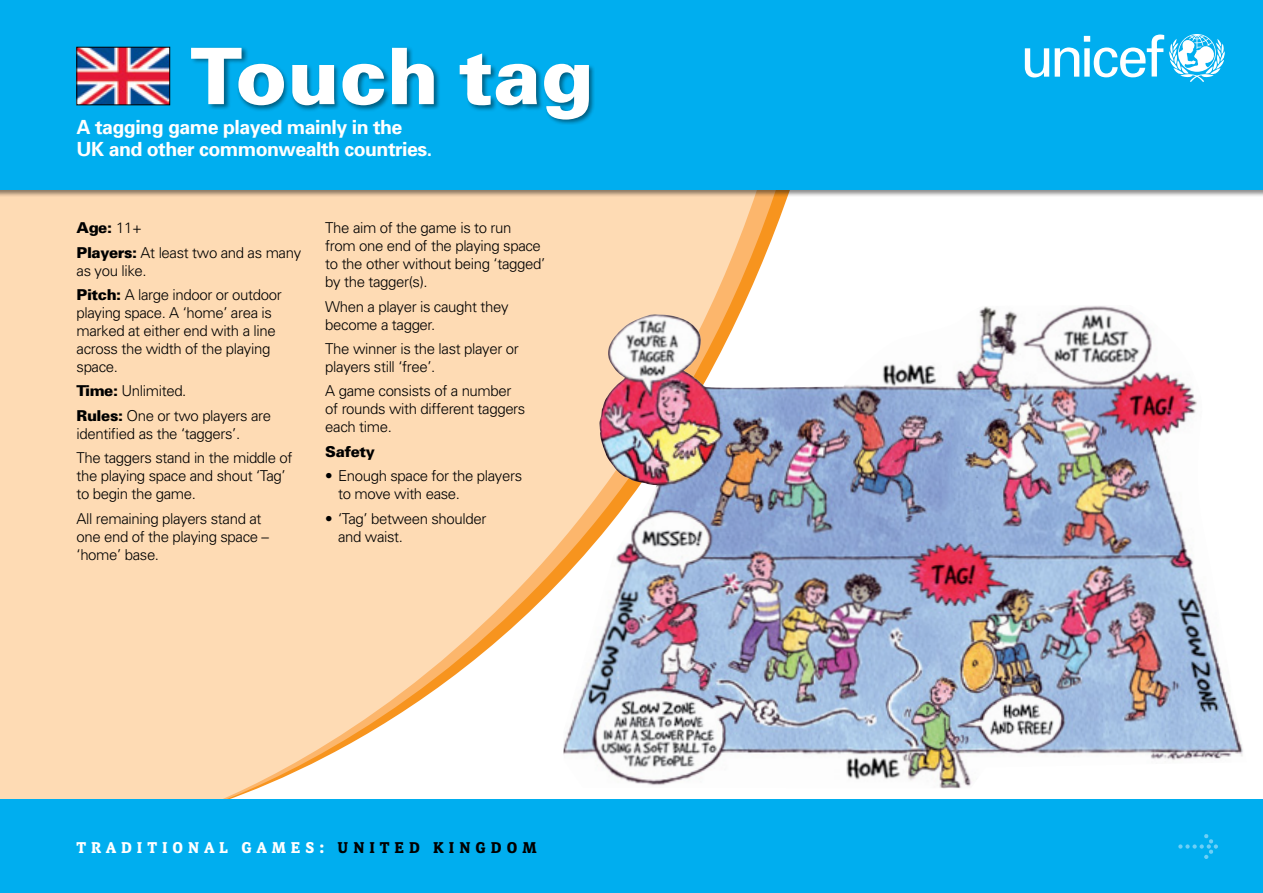
<style>
.page{position:relative;width:1263px;height:893px;background:#fff}
.page>*{position:absolute;margin:0;border:0;box-sizing:border-box;transform-origin:0 0}
.Main_Headline{font:900 78px "Univers";color:#fff}
.Description{font:700 19.5px/22.5px "Univers";letter-spacing:-.025em;color:#fff}
.Description-2{font:700 16.5px "Directa Serif";letter-spacing:.3em;color:#fff}
.body_copy{font:300 15px/18px "Univers";letter-spacing:-.025em;color:#000}
.new_bullets{font:300 15px/18px "Univers";letter-spacing:-.025em;color:#000}
.t1{font:900 15px "Univers";letter-spacing:-.025em;color:#000}
.s1{font-weight:300}
.s2{font-weight:900}
.s3{color:#000}
</style>
<div class="page">
<svg style="left:212px;top:196px;width:576px;height:603px;background:#fddeba"></svg>
<div style="left:0;top:0;width:212px;height:852px;background:#fedbb4"></div>
<div style="left:0;top:799px;width:1263px;height:94px;background:#00aeef"></div>
<div style="left:0;top:0;width:1263px;height:196px;background:#000;opacity:.45"></div>
<div style="left:0;top:0;width:1263px;height:190px;background:#00aeef"></div>
<img style="left:563px;top:305px;width:680px;height:483px">
<svg style="left:1178px;top:834px;width:40px;height:25px"></svg>
<svg style="left:1025px;top:48px;width:24px;height:29px"></svg>
<svg style="left:1055px;top:34px;width:170px;height:48px"></svg>
<div style="left:191px;top:47px;width:403px;height:78px;background:#000;opacity:.45"></div>
<img style="left:79px;top:49px;width:89px;height:54px">
<div style="left:77px;top:47px;width:93px;height:58px;border:1px solid #000"></div>
<p class="Main_Headline" style="left:190px;top:28px;width:404px">Touch tag</p>
<p class="Description" style="left:77px;top:115px;width:357px">A tagging game played mainly in the<br>UK and other commonwealth countries.</p>
<p class="t1" style="left:77px;top:219px;width:67px">Age: <span class="s1">11+</span></p>
<p class="body_copy" style="left:77px;top:243px;width:226px"><span class="s2">Players:</span> At least two and as many as you like.</p>
<p class="body_copy" style="left:77px;top:285px;width:207px"><span class="s2">Pitch:</span> A large indoor or outdoor playing space. A ‘home’ area is marked at either end with a line across the width of the playing space.</p>
<p class="body_copy" style="left:77px;top:382px;width:111px"><span class="s2">Time:</span> Unlimited.</p>
<p class="body_copy" style="left:77px;top:406px;width:196px"><span class="s2">Rules:</span> One or two players are identified as the ‘taggers’.</p>
<p class="body_copy" style="left:77px;top:448px;width:218px">The taggers stand in the middle of the playing space and shout ‘Tag’ to begin the game.</p>
<p class="body_copy" style="left:77px;top:509px;width:194px">All remaining players stand at one end of the playing space – ‘home’ base.</p>
<p class="body_copy" style="left:325px;top:218px;width:221px">The aim of the game is to run from one end of the playing space to the other without being ‘tagged’ by the tagger(s).</p>
<p class="body_copy" style="left:325px;top:297px;width:185px">When a player is caught they become a tagger.</p>
<p class="body_copy" style="left:325px;top:339px;width:195px">The winner is the last player or players still ‘free’.</p>
<p class="body_copy" style="left:325px;top:382px;width:202px">A game consists of a number of rounds with different taggers each time.</p>
<p class="t1" style="left:325px;top:442px;width:51px">Safety</p>
<p class="new_bullets" style="left:338px;top:466px;width:186px;text-indent:-13px">• Enough space for the players to move with ease.</p>
<p class="new_bullets" style="left:338px;top:509px;width:150px;text-indent:-13px">• ‘Tag’ between shoulder and waist.</p>
<p class="Description-2" style="left:77px;top:837px;width:462px">TRADITIONAL GAMES: <span class="s3">UNITED KINGDOM</span></p>
</div>
